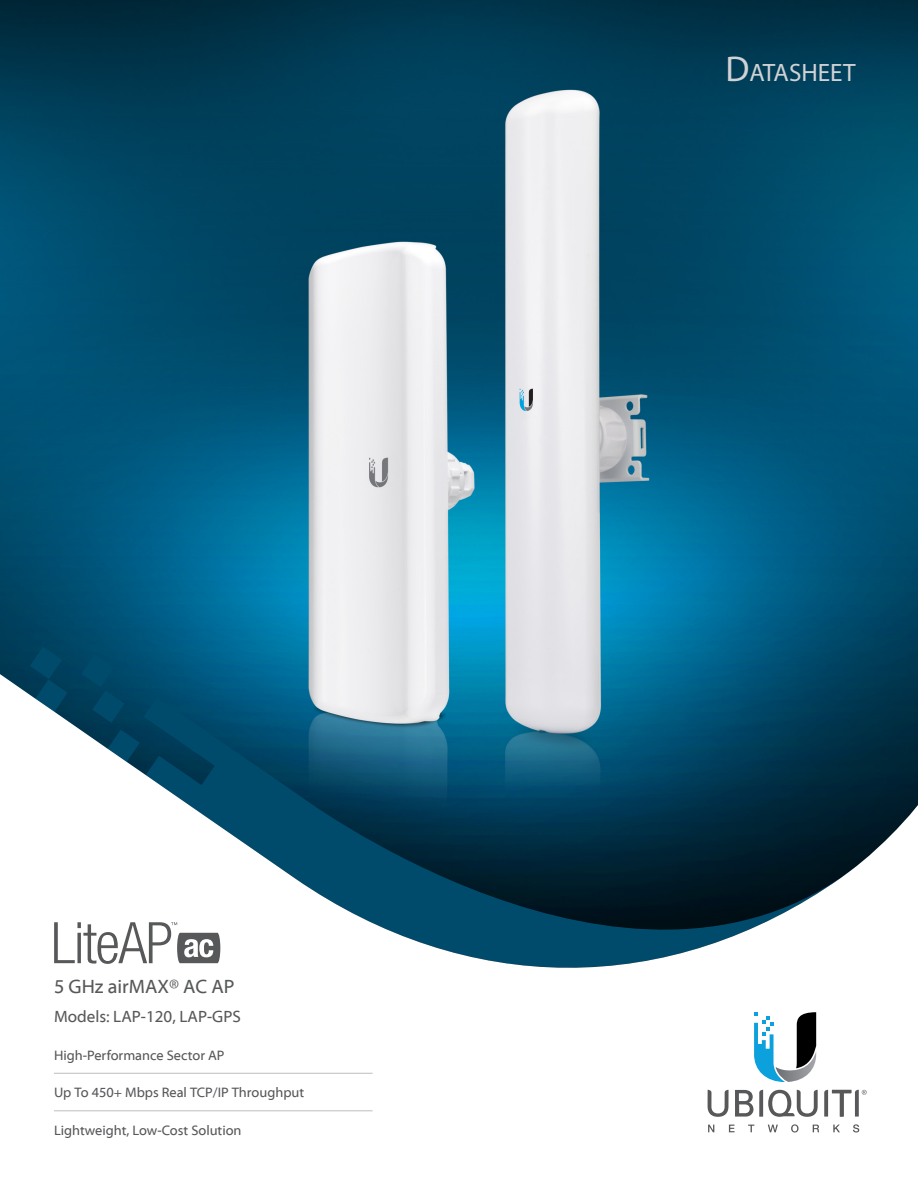
<style>
.page{position:relative;width:918px;height:1188px;background:#fff}
.page>*{position:absolute;margin:0;border:0;box-sizing:border-box;transform-origin:0 0}
.t1{font:25.2px "Myriad Pro";color:#d1d2d4}
.t2{font:19.5px "Myriad Web Pro";color:#57585a}
.t3{font:16.5px "Myriad Web Pro";color:#57585a}
.t4{font:13.8px "Myriad Web Pro";color:#57585a}
.s1{font-size:36px}
</style>
<div class="page">
<img style="left:0;top:0;width:918px;height:655px">
<svg style="left:30px;top:647px;width:38px;height:8px"></svg>
<svg style="left:0;top:655px;width:918px;height:478px"></svg>
<svg style="left:54px;top:922px;width:166px;height:41px"></svg>
<svg style="left:754px;top:1012px;width:62px;height:70px"></svg>
<svg style="left:708px;top:1090px;width:21px;height:27px"></svg>
<svg style="left:759px;top:1090px;width:59px;height:27px"></svg>
<svg style="left:735px;top:1090px;width:18px;height:27px"></svg>
<svg style="left:708px;top:1125px;width:6px;height:7px"></svg>
<svg style="left:729px;top:1125px;width:6px;height:7px"></svg>
<svg style="left:748px;top:1125px;width:6px;height:7px"></svg>
<svg style="left:768px;top:1125px;width:10px;height:7px"></svg>
<svg style="left:791px;top:1124px;width:8px;height:9px"></svg>
<svg style="left:813px;top:1125px;width:6px;height:7px"></svg>
<svg style="left:833px;top:1125px;width:7px;height:7px"></svg>
<svg style="left:853px;top:1124px;width:6px;height:9px"></svg>
<svg style="left:824px;top:1090px;width:43px;height:27px"></svg>
<hr style="left:54px;top:1073px;width:319px;height:1px;background:#bcbdc0">
<hr style="left:54px;top:1110px;width:319px;height:1px;background:#bcbdc0">
<h2 class="t2" style="left:54px;top:976px;width:182px">5 GHz airMAX® AC AP</h2>
<p class="t3" style="left:54px;top:1007px;width:188px">Models: LAP-120, LAP-GPS</p>
<p class="t4" style="left:54px;top:1048px;width:172px">High-Performance Sector AP</p>
<p class="t4" style="left:54px;top:1085px;width:252px">Up To 450+ Mbps Real TCP/IP Throughput</p>
<p class="t4" style="left:54px;top:1123px;width:189px">Lightweight, Low-Cost Solution</p>
<h1 class="t1" style="left:725px;top:57px;width:132px"><span class="s1">D</span>ATASHEET</h1>
</div>
